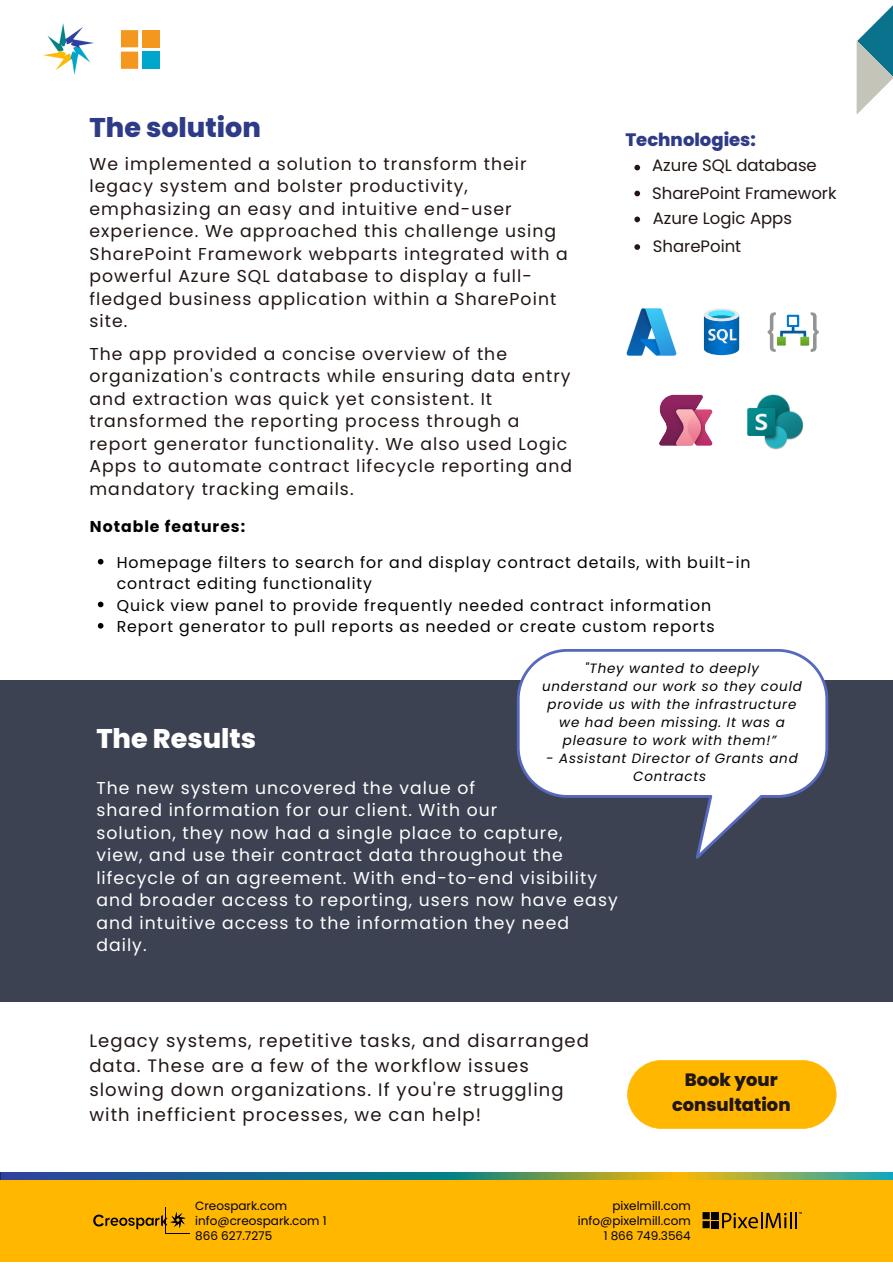
<style>
.page{position:relative;width:893px;height:1264px;background:#fff}
.page>*{position:absolute;margin:0;border:0;box-sizing:border-box;transform-origin:0 0}
.t1{font:800 27px "Poppins";color:#2e3b88}
.t2{font:800 27px "Poppins";color:#fff}
.t3{font:18px/24.8px "Poppins";letter-spacing:.06em;color:#211614}
.t4{font:800 18px "Poppins";color:#2e3b88}
.t5{font:800 17.85px/24.8px "Poppins";color:#211614;text-align:center}
.t6{font:17.25px/22.5px "Poppins";letter-spacing:.06em;color:#211614}
.t7{font:17.25px/22.5px "Poppins";letter-spacing:.06em;color:#fff}
.t8{font:16.5px/27.6px "Poppins";color:#211614}
.t9{font:15.75px/21.3px "Poppins";letter-spacing:.06em;color:#000}
.t10{font:700 15.75px "Poppins";letter-spacing:.06em;color:#000}
.t11{font:italic 13.5px/18px "Poppins";letter-spacing:.055em;color:#000;text-align:center}
.t12{font:12px/15px "Poppins";color:#000}
</style>
<div class="page">
<div style="left:0;top:680px;width:892px;height:372px;background:#3c4252"></div>
<div style="left:0;top:1002px;width:892px;height:170px;background:#fff"></div>
<div style="left:0;top:1176px;width:892px;height:85px;background:#ffb700"></div>
<img style="left:746px;top:394px;width:57px;height:56px">
<svg style="left:516px;top:649px;width:312px;height:209px;fill:#fff"></svg>
<svg style="left:627px;top:1060px;width:209px;height:68px;background:#fb1"></svg>
<img style="left:0;top:1172px;width:892px;height:7px">
<svg style="left:634px;top:165px;width:6px;height:5px"></svg>
<svg style="left:634px;top:191px;width:6px;height:5px"></svg>
<svg style="left:634px;top:216px;width:6px;height:6px"></svg>
<svg style="left:659px;top:394px;width:53px;height:52px"></svg>
<svg style="left:634px;top:244px;width:6px;height:6px"></svg>
<div style="left:703px;top:308px;width:36px;height:13px;background:#e8e8e8;border-radius:50%"></div>
<div style="left:708px;top:310px;width:27px;height:8px;background:#50e6ff;border-radius:50%"></div>
<svg style="left:703px;top:315px;width:36px;height:40px"></svg>
<svg style="left:767px;top:312px;width:51px;height:40px"></svg>
<img style="left:626px;top:308px;width:51px;height:48px">
<svg style="left:93px;top:1207px;width:93px;height:26px"></svg>
<svg style="left:702px;top:1212px;width:7px;height:16px"></svg>
<div style="left:711px;top:1212px;width:7px;height:7px;background:#000"></div>
<div style="left:711px;top:1220px;width:7px;height:8px;background:#000"></div>
<svg style="left:722px;top:1212px;width:79px;height:16px"></svg>
<svg style="left:856px;top:6px;width:36px;height:109px"></svg>
<svg style="left:121px;top:30px;width:17px;height:39px"></svg>
<div style="left:142px;top:30px;width:18px;height:17px;background:#f4971f"></div>
<div style="left:142px;top:52px;width:18px;height:17px;background:#00a6cb"></div>
<img style="left:43px;top:23px;width:51px;height:52px">
<svg style="left:98px;top:559px;width:5px;height:5px"></svg>
<svg style="left:98px;top:601px;width:5px;height:6px"></svg>
<svg style="left:98px;top:623px;width:5px;height:5px"></svg>
<h1 class="t1" style="left:89px;top:109px;width:173px">The solution</h1>
<p class="t6" style="left:89px;top:152px;width:479px">We implemented a solution to transform their legacy system and bolster productivity, emphasizing an easy and intuitive end-user experience. We approached this challenge using SharePoint Framework webparts integrated with a powerful Azure SQL database to display a full&shy;fledged business application within a SharePoint site.</p>
<p class="t6" style="left:89px;top:342px;width:484px">The app provided a concise overview of the organization's contracts while ensuring data entry and extraction was quick yet consistent. It transformed the reporting process through a report generator functionality. We also used Logic Apps to automate contract lifecycle reporting and mandatory tracking emails.</p>
<p class="t10" style="left:90px;top:515px;width:157px">Notable features:</p>
<p class="t4" style="left:625px;top:127px;width:132px">Technologies:</p>
<p class="t8" style="left:652px;top:152px;width:166px">Azure SQL database</p>
<p class="t8" style="left:652px;top:179px;width:186px">SharePoint Framework</p>
<p class="t8" style="left:652px;top:204px;width:141px">Azure Logic Apps<br>SharePoint</p>
<p class="t9" style="left:117px;top:551px;width:635px">Homepage filters to search for and display contract details, with built-in contract editing functionality<br>Quick view panel to provide frequently needed contract information Report generator to pull reports as needed or create custom reports</p>
<p class="t11" style="left:542px;top:659px;width:261px">"They wanted to deeply understand our work so they could provide us with the infrastructure we had been missing. It was a pleasure to work with them!”</p>
<p class="t11" style="left:546px;top:749px;width:253px">- Assistant Director of Grants and<br>Contracts</p>
<h1 class="t2" style="left:96px;top:719px;width:161px">The Results</h1>
<p class="t7" style="left:96px;top:776px;width:523px">The new system uncovered the value of<br>shared information for our client. With our<br>solution, they now had a single place to capture,<br>view, and use their contract data throughout the lifecycle of an agreement. With end-to-end visibility and broader access to reporting, users now have easy and intuitive access to the information they need daily.</p>
<p class="t3" style="left:89px;top:1028px;width:501px">Legacy systems, repetitive tasks, and disarranged data. These are a few of the workflow issues slowing down organizations. If you're struggling with inefficient processes, we can help!</p>
<p class="t5" style="left:672px;top:1067px;width:120px">Book your consultation</p>
<p class="t12" style="left:195px;top:1197px;width:133px">Creospark.com info@creospark.com 1<br>866 627.7275</p>
<p class="t12" style="left:578px;top:1197px;width:114px;text-align:right">pixelmill.com info@pixelmill.com<br>1 866 749.3564</p>
</div>
